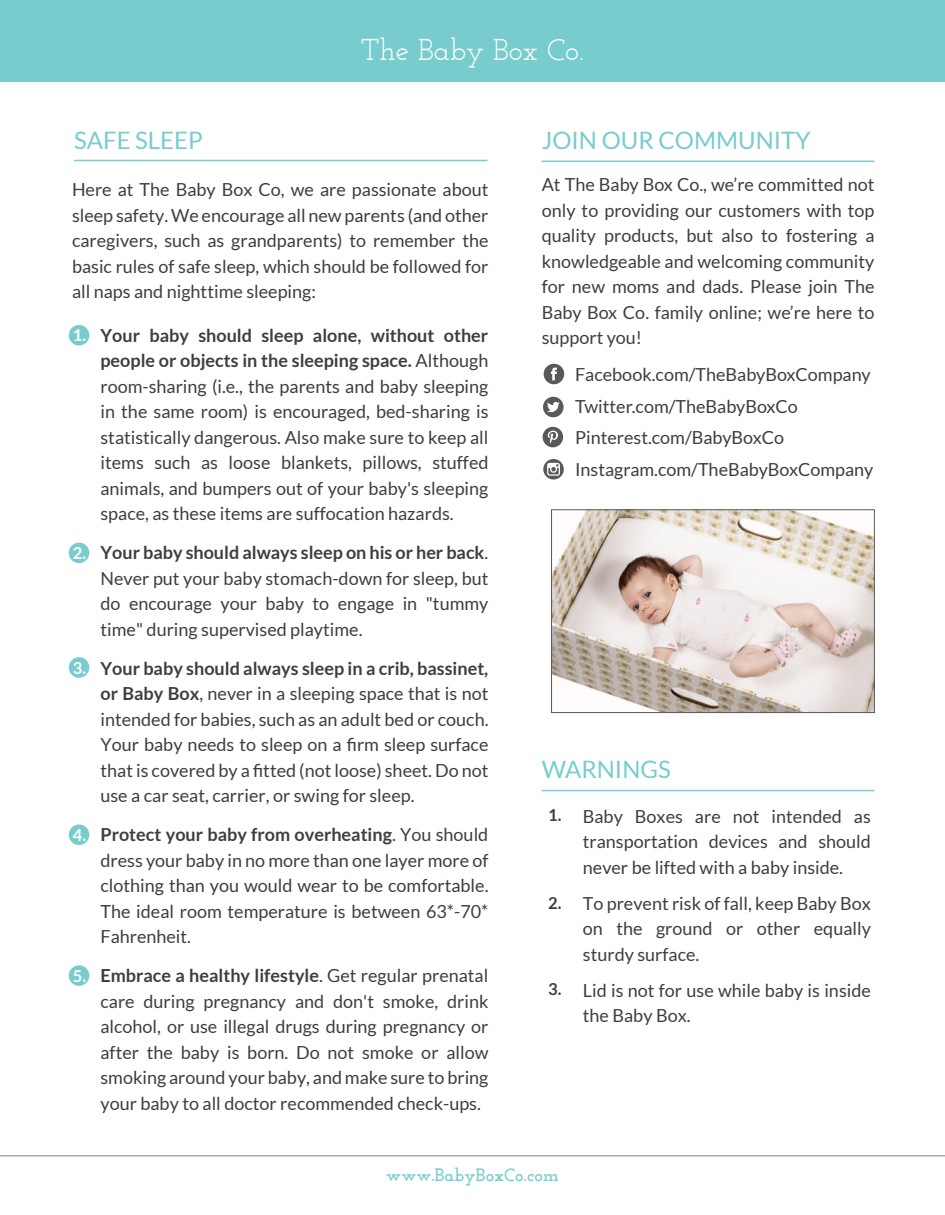
<style>
.page{position:relative;width:945px;height:1215px;background:#fff}
.page>*{position:absolute;margin:0;border:0;box-sizing:border-box;transform-origin:0 0}
.t1{font:30px "Josefin Slab";color:#fff}
.t2{font:24px "Lato";color:#78cccd}
.t3{font:18px/25.5px "Lato";color:#3e3e3f;text-align:justify}
.t4{font:700 18px "Josefin Slab";letter-spacing:.01em;color:#78cccd}
.t5{font:700 16.5px "Lato";color:#fff}
.t6{font:700 16.5px "Lato";color:#3e3e3f}
.s1{font-weight:700}
</style>
<div class="page">
<hr style="left:0;top:1155px;width:945px;height:1px;background:#a8a9ad">
<div style="left:0;top:0;width:945px;height:82px;background:#78cccd"></div>
<hr style="left:542px;top:161px;width:333px;height:1px;background:#78cccd">
<div style="left:69px;top:325px;width:20px;height:20px;background:#78cccd;border-radius:50%"></div>
<div style="left:69px;top:543px;width:20px;height:20px;background:#78cccd;border-radius:50%"></div>
<div style="left:69px;top:657px;width:20px;height:21px;background:#78cccd;border-radius:50%"></div>
<div style="left:69px;top:824px;width:20px;height:21px;background:#78cccd;border-radius:50%"></div>
<div style="left:69px;top:965px;width:20px;height:21px;background:#78cccd;border-radius:50%"></div>
<hr style="left:542px;top:790px;width:333px;height:1px;background:#78cccd">
<div style="left:544px;top:364px;width:20px;height:20px;background:#57595b;border-radius:50%"></div>
<svg style="left:551px;top:368px;width:6px;height:12px"></svg>
<div style="left:543px;top:397px;width:21px;height:20px;background:#57595b;border-radius:50%"></div>
<svg style="left:547px;top:402px;width:13px;height:10px"></svg>
<div style="left:543px;top:427px;width:20px;height:20px;background:#57595b;border-radius:50%"></div>
<svg style="left:548px;top:431px;width:10px;height:13px"></svg>
<svg style="left:543px;top:459px;width:21px;height:21px"></svg>
<svg style="left:547px;top:463px;width:13px;height:13px"></svg>
<hr style="left:74px;top:160px;width:413px;height:1px;background:#78cccd">
<img style="left:553px;top:511px;width:320px;height:200px">
<div style="left:551px;top:509px;width:324px;height:204px;border:1px solid #5a5a5d"></div>
<h2 class="t2" style="left:74px;top:125px;width:130px">SAFE SLEEP</h2>
<h1 class="t1" style="left:361px;top:38px;width:225px">The Baby Box Co.</h1>
<h2 class="t2" style="left:542px;top:125px;width:270px">JOIN OUR COMMUNITY</h2>
<p class="t3" style="left:72px;top:176px;width:418px">Here at The Baby Box Co, we are passionate about sleep safety. We encourage all new parents (and other caregivers, such as grandparents) to remember the basic rules of safe sleep, which should be followed for all naps and nighttime sleeping:</p>
<p class="t3" style="left:100px;top:322px;width:390px"><span class="s1">Your baby should sleep alone, without other people or objects in the sleeping space.</span> Although room-sharing (i.e., the parents and baby sleeping in the same room) is encouraged, bed-sharing is statistically dangerous. Also make sure to keep all items such as loose blankets, pillows, stuffed animals, and bumpers out of your baby's sleeping space, as these items are suffocation hazards.</p>
<p class="t3" style="left:100px;top:540px;width:389px"><span class="s1">Your baby should always sleep on his or her back</span>.<br>Never put your baby stomach-down for sleep, but do encourage your baby to engage in "tummy time" during supervised playtime.</p>
<p class="t3" style="left:100px;top:655px;width:390px"><span class="s1">Your baby should always sleep in a crib, bassinet, or Baby Box</span>, never in a sleeping space that is not intended for babies, such as an adult bed or couch.<br>Your baby needs to sleep on a firm sleep surface that is covered by a fitted (not loose) sheet. Do not use a car seat, carrier, or swing for sleep.</p>
<p class="t3" style="left:100px;top:822px;width:390px"><span class="s1">Protect your baby from overheating</span>. You should dress your baby in no more than one layer more of clothing than you would wear to be comfortable.<br>The ideal room temperature is between 63*-70* Fahrenheit.</p>
<p class="t3" style="left:100px;top:963px;width:390px"><span class="s1">Embrace a healthy lifestyle</span>. Get regular prenatal care during pregnancy and don't smoke, drink alcohol, or use illegal drugs during pregnancy or after the baby is born. Do not smoke or allow smoking around your baby, and make sure to bring your baby to all doctor recommended check-ups.</p>
<p class="t5" style="left:73px;top:325px;width:15px">1.</p>
<p class="t5" style="left:73px;top:542px;width:15px">2.</p>
<p class="t5" style="left:73px;top:657px;width:15px">3.</p>
<p class="t5" style="left:73px;top:825px;width:15px">4.</p>
<p class="t5" style="left:73px;top:966px;width:15px">5.</p>
<p class="t3" style="left:542px;top:171px;width:334px">At The Baby Box Co., we’re committed not only to providing our customers with top quality products, but also to fostering a knowledgeable and welcoming community for new moms and dads. Please join The Baby Box Co. family online; we’re here to support you!</p>
<p class="t3" style="left:575px;top:359px;width:300px;line-height:31.5px;text-align:left">Facebook.com/TheBabyBoxCompany<br>Twitter.com/TheBabyBoxCo<br>Pinterest.com/BabyBoxCo<br>Instagram.com/TheBabyBoxCompany</p>
<h2 class="t2" style="left:542px;top:755px;width:131px">WARNINGS</h2>
<p class="t6" style="left:548px;top:804px;width:15px">1.</p>
<p class="t6" style="left:548px;top:893px;width:15px">2.</p>
<p class="t6" style="left:548px;top:979px;width:15px">3.</p>
<p class="t3" style="left:583px;top:803px;width:290px">Baby Boxes are not intended as transportation devices and should never be lifted with a baby inside.</p>
<p class="t3" style="left:583px;top:890px;width:290px">To prevent risk of fall, keep Baby Box on the ground or other equally sturdy surface.</p>
<p class="t3" style="left:583px;top:977px;width:290px">Lid is not for use while baby is inside the Baby Box.</p>
<p class="t4" style="left:386px;top:1167px;width:174px">www.BabyBoxCo.com</p>
</div>
